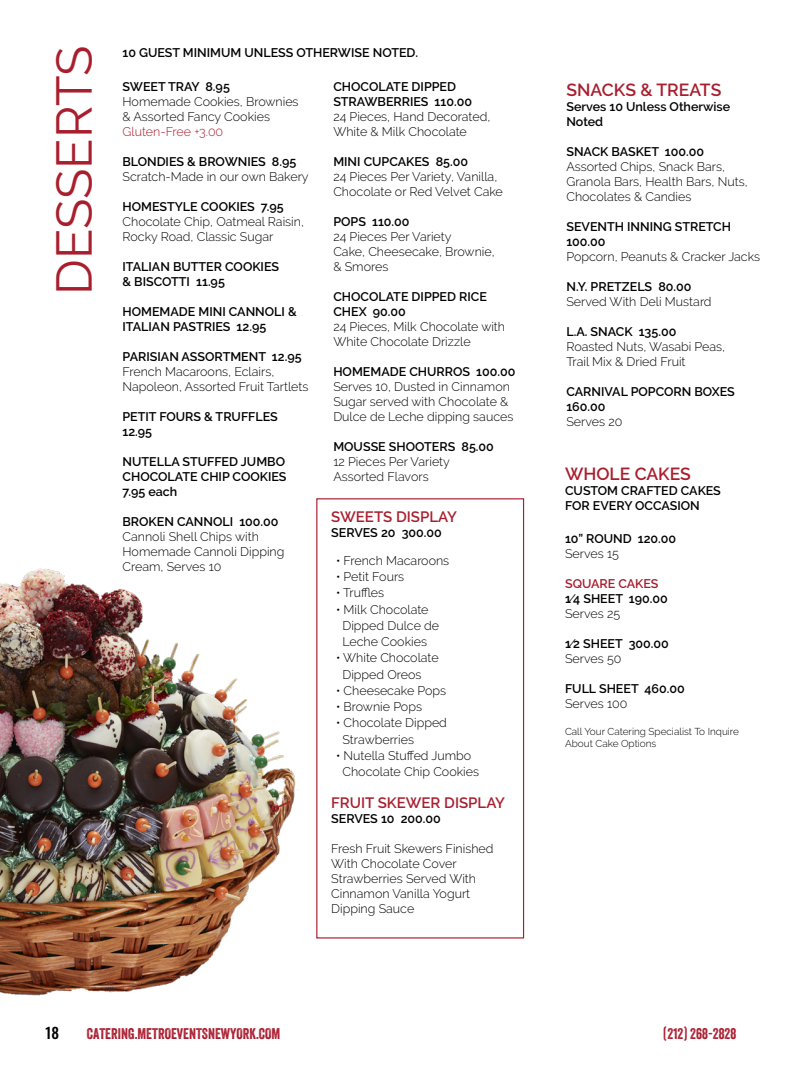
<style>
.page{position:relative;width:810px;height:1080px;background:#fff}
.page>*{position:absolute;margin:0;border:0;box-sizing:border-box;transform-origin:0 0}
.t1{font:50px "Raleway";color:#a91e2d}
.t2{font:600 17.5px "Raleway";color:#a91e2e}
.t3{font:15px "Veneer";color:#a91a2d}
.t4{font:600 15px "Raleway";color:#a81e2f}
.t5{font:500 15px "Oswald";color:#000}
.t6{font:300 12.5px/15px "Raleway";color:#000}
.t7{font:600 12.5px/15px "Raleway";color:#000}
.t8{font:600 12.5px/15px "Raleway";color:#000101}
.t9{font:300 12.5px "Raleway";color:#a91a2d}
.t10{font:600 12.5px "Raleway";color:#a91a2d}
.t11{font:300 10px/12px "Raleway";color:#000}
</style>
<div class="page">
<div style="left:316px;top:498px;width:208px;height:441px;border:1px solid #a91e2d"></div>
<img style="left:0;top:568px;width:296px;height:428px">
<h1 class="t1" style="left:45px;top:295px;width:251px;rotate:-90deg">DESSERTS</h1>
<p class="t8" style="left:123px;top:45px;width:297px">10 GUEST MINIMUM UNLESS OTHERWISE NOTED.</p>
<p class="t7" style="left:123px;top:79px;width:109px">SWEET TRAY 8.95</p>
<p class="t6" style="left:123px;top:94px;width:178px">Homemade Cookies, Brownies &amp; Assorted Fancy Cookies</p>
<p class="t9" style="left:123px;top:125px;width:102px">Gluten-Free +3.00</p>
<p class="t7" style="left:123px;top:154px;width:175px">BLONDIES &amp; BROWNIES 8.95</p>
<p class="t6" style="left:123px;top:169px;width:188px">Scratch-Made in our own Bakery</p>
<p class="t7" style="left:123px;top:199px;width:163px">HOMESTYLE COOKIES 7.95</p>
<p class="t6" style="left:123px;top:214px;width:183px">Chocolate Chip, Oatmeal Raisin,<br>Rocky Road, Classic Sugar</p>
<p class="t7" style="left:123px;top:259px;width:158px">ITALIAN BUTTER COOKIES &amp; BISCOTTI 11.95</p>
<p class="t7" style="left:123px;top:304px;width:176px">HOMEMADE MINI CANNOLI &amp;<br>ITALIAN PASTRIES 12.95</p>
<p class="t7" style="left:123px;top:349px;width:181px">PARISIAN ASSORTMENT 12.95</p>
<p class="t6" style="left:123px;top:364px;width:188px">French Macaroons, Eclairs,<br>Napoleon, Assorted Fruit Tartlets</p>
<p class="t7" style="left:123px;top:409px;width:157px">PETIT FOURS &amp; TRUFFLES<br>12.95</p>
<p class="t7" style="left:123px;top:454px;width:165px;text-align:justify">NUTELLA STUFFED JUMBO CHOCOLATE CHIP COOKIES 7.95 each</p>
<p class="t7" style="left:123px;top:514px;width:158px">BROKEN CANNOLI 100.00</p>
<p class="t6" style="left:123px;top:529px;width:163px">Cannoli Shell Chips with<br>Homemade Cannoli Dipping<br>Cream, Serves 10</p>
<p class="t7" style="left:333px;top:79px;width:140px">CHOCOLATE DIPPED<br>STRAWBERRIES 110.00</p>
<p class="t6" style="left:333px;top:109px;width:159px">24 Pieces, Hand Decorated,<br>White &amp; Milk Chocolate</p>
<p class="t7" style="left:333px;top:154px;width:136px">MINI CUPCAKES 85.00</p>
<p class="t6" style="left:333px;top:169px;width:171px">24 Pieces Per Variety, Vanilla,<br>Chocolate or Red Velvet Cake</p>
<p class="t7" style="left:333px;top:214px;width:78px">POPS 110.00</p>
<p class="t6" style="left:333px;top:229px;width:163px">24 Pieces Per Variety<br>Cake, Cheesecake, Brownie, &amp; Smores</p>
<p class="t7" style="left:333px;top:289px;width:155px">CHOCOLATE DIPPED RICE<br>CHEX 90.00</p>
<p class="t6" style="left:333px;top:319px;width:173px">24 Pieces, Milk Chocolate with<br>White Chocolate Drizzle</p>
<p class="t7" style="left:333px;top:364px;width:184px">HOMEMADE CHURROS 100.00</p>
<p class="t6" style="left:333px;top:379px;width:182px">Serves 10, Dusted in Cinnamon<br>Sugar served with Chocolate &amp;<br>Dulce de Leche dipping sauces</p>
<p class="t7" style="left:333px;top:439px;width:162px">MOUSSE SHOOTERS 85.00</p>
<p class="t6" style="left:333px;top:454px;width:118px">12 Pieces Per Variety<br>Assorted Flavors</p>
<h2 class="t2" style="left:565px;top:463px;width:127px">WHOLE CAKES</h2>
<p class="t7" style="left:565px;top:483px;width:157px">CUSTOM CRAFTED CAKES<br>FOR EVERY OCCASION</p>
<p class="t7" style="left:565px;top:531px;width:113px">10” ROUND 120.00</p>
<p class="t6" style="left:565px;top:546px;width:55px">Serves 15</p>
<p class="t10" style="left:565px;top:576px;width:95px">SQUARE CAKES</p>
<p class="t7" style="left:565px;top:591px;width:104px">1⁄4 SHEET 190.00</p>
<p class="t6" style="left:565px;top:606px;width:57px">Serves 25</p>
<p class="t7" style="left:565px;top:636px;width:105px">1⁄2 SHEET 300.00</p>
<p class="t6" style="left:565px;top:651px;width:58px">Serves 50</p>
<p class="t7" style="left:565px;top:681px;width:121px">FULL SHEET 460.00</p>
<p class="t6" style="left:565px;top:696px;width:64px">Serves 100</p>
<p class="t11" style="left:565px;top:725px;width:175px">Call Your Catering Specialist To Inquire<br>About Cake Options</p>
<h2 class="t2" style="left:566px;top:80px;width:156px">SNACKS &amp; TREATS</h2>
<p class="t8" style="left:566px;top:99px;width:165px">Serves 10 Unless Otherwise<br>Noted</p>
<p class="t7" style="left:566px;top:144px;width:139px">SNACK BASKET 100.00</p>
<p class="t6" style="left:566px;top:159px;width:183px">Assorted Chips, Snack Bars,<br>Granola Bars, Health Bars, Nuts,<br>Chocolates &amp; Candies</p>
<p class="t7" style="left:566px;top:219px;width:166px">SEVENTH INNING STRETCH<br>100.00</p>
<p class="t6" style="left:566px;top:249px;width:195px">Popcorn, Peanuts &amp; Cracker Jacks</p>
<p class="t7" style="left:566px;top:279px;width:127px">N.Y. PRETZELS 80.00</p>
<p class="t6" style="left:566px;top:294px;width:147px">Served With Deli Mustard</p>
<p class="t7" style="left:566px;top:324px;width:111px">L.A. SNACK 135.00</p>
<p class="t6" style="left:566px;top:339px;width:160px">Roasted Nuts, Wasabi Peas,<br>Trail Mix &amp; Dried Fruit</p>
<p class="t7" style="left:566px;top:384px;width:170px">CARNIVAL POPCORN BOXES<br>160.00</p>
<p class="t6" style="left:566px;top:414px;width:57px">Serves 20</p>
<p class="t4" style="left:331px;top:508px;width:127px">SWEETS DISPLAY</p>
<p class="t8" style="left:331px;top:526px;width:112px">SERVES 20 300.00</p>
<p class="t6" style="left:336px;top:553px;width:115px">• French Macaroons</p>
<p class="t6" style="left:336px;top:569px;width:70px">• Petit Fours</p>
<p class="t6" style="left:336px;top:585px;width:50px">• Truffles</p>
<p class="t6" style="left:342px;top:601px;width:98px;line-height:16.2px;text-indent:-6px">• Milk Chocolate<br>Dipped Dulce de<br>Leche Cookies</p>
<p class="t6" style="left:342px;top:650px;width:98px;line-height:16.2px;text-indent:-6px">• White Chocolate<br>Dipped Oreos</p>
<p class="t6" style="left:336px;top:683px;width:112px">• Cheesecake Pops</p>
<p class="t6" style="left:336px;top:699px;width:87px">• Brownie Pops</p>
<p class="t6" style="left:342px;top:715px;width:106px;line-height:16.2px;text-indent:-6px">• Chocolate Dipped<br>Strawberries</p>
<p class="t6" style="left:342px;top:747px;width:138px;line-height:16.2px;text-indent:-6px">• Nutella Stuffed Jumbo<br>Chocolate Chip Cookies</p>
<p class="t4" style="left:331px;top:793px;width:175px">FRUIT SKEWER DISPLAY</p>
<p class="t8" style="left:331px;top:811px;width:111px">SERVES 10 200.00</p>
<p class="t6" style="left:331px;top:841px;width:164px">Fresh Fruit Skewers Finished<br>With Chocolate Cover<br>Strawberries Served With<br>Cinnamon Vanilla Yogurt<br>Dipping Sauce</p>
<p class="t5" style="left:46px;top:1025px;width:15px">18</p>
<p class="t3" style="left:87px;top:1024px;width:195px">CATERING.METROEVENTSNEWYORK.COM</p>
<p class="t3" style="left:664px;top:1024px;width:74px">(212) 268-2828</p>
</div>
